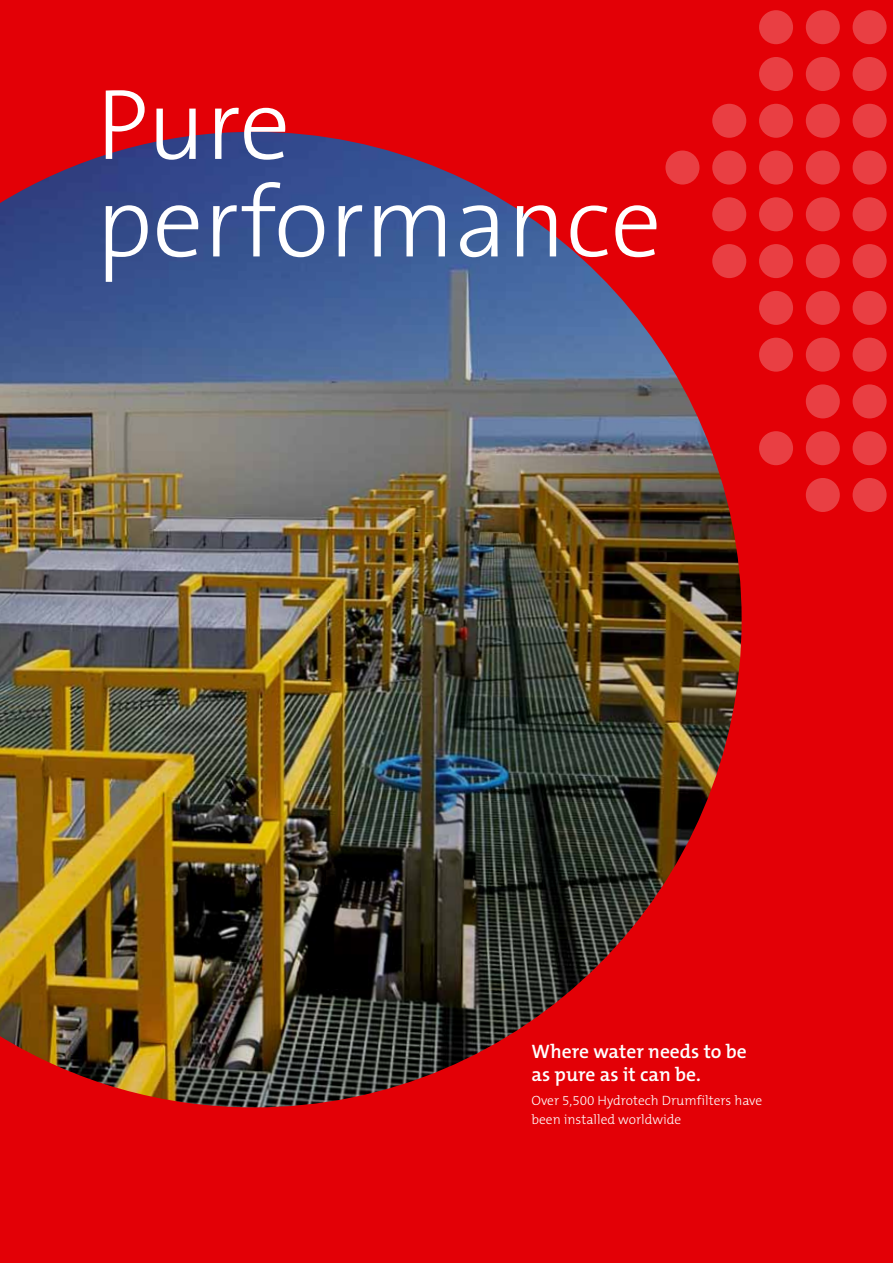
<style>
.page{position:relative;width:893px;height:1263px;background:#e30006}
.page>*{position:absolute;margin:0;border:0;box-sizing:border-box;transform-origin:0 0}
.t1{font:101.25px/97.5px "The Sans Veolia W3 Lig";color:#fff}
.t2{font:19.5px/22.5px "The Mix Veolia W6 Se Bld";color:#fff}
.t3{font:13.5px/19.5px "The Mix Veolia W3 Lig";color:#fff}
</style>
<div class="page">
<div style="left:712px;top:244px;width:34px;height:34px;background:#e93f43;border-radius:50%"></div>
<div style="left:712px;top:197px;width:34px;height:34px;background:#e93f43;border-radius:50%"></div>
<div style="left:712px;top:151px;width:34px;height:34px;background:#e93f43;border-radius:50%"></div>
<div style="left:712px;top:104px;width:34px;height:34px;background:#e93f43;border-radius:50%"></div>
<div style="left:759px;top:431px;width:34px;height:34px;background:#e93f43;border-radius:50%"></div>
<div style="left:759px;top:338px;width:34px;height:34px;background:#e93f43;border-radius:50%"></div>
<div style="left:759px;top:291px;width:34px;height:34px;background:#e93f43;border-radius:50%"></div>
<div style="left:759px;top:244px;width:34px;height:34px;background:#e93f43;border-radius:50%"></div>
<div style="left:759px;top:197px;width:34px;height:34px;background:#e93f43;border-radius:50%"></div>
<div style="left:759px;top:151px;width:34px;height:34px;background:#e93f43;border-radius:50%"></div>
<div style="left:759px;top:104px;width:34px;height:34px;background:#e93f43;border-radius:50%"></div>
<div style="left:759px;top:57px;width:34px;height:34px;background:#e93f43;border-radius:50%"></div>
<div style="left:759px;top:10px;width:34px;height:34px;background:#e93f43;border-radius:50%"></div>
<div style="left:806px;top:478px;width:34px;height:34px;background:#e93f43;border-radius:50%"></div>
<div style="left:806px;top:431px;width:34px;height:34px;background:#e93f43;border-radius:50%"></div>
<div style="left:806px;top:384px;width:34px;height:34px;background:#e93f43;border-radius:50%"></div>
<div style="left:806px;top:338px;width:34px;height:34px;background:#e93f43;border-radius:50%"></div>
<div style="left:806px;top:291px;width:34px;height:34px;background:#e93f43;border-radius:50%"></div>
<div style="left:806px;top:244px;width:34px;height:34px;background:#e93f43;border-radius:50%"></div>
<div style="left:806px;top:197px;width:34px;height:34px;background:#e93f43;border-radius:50%"></div>
<div style="left:806px;top:151px;width:34px;height:34px;background:#e93f43;border-radius:50%"></div>
<div style="left:806px;top:104px;width:34px;height:34px;background:#e93f43;border-radius:50%"></div>
<div style="left:806px;top:57px;width:34px;height:34px;background:#e93f43;border-radius:50%"></div>
<div style="left:806px;top:10px;width:34px;height:34px;background:#e93f43;border-radius:50%"></div>
<div style="left:853px;top:478px;width:34px;height:34px;background:#e93f43;border-radius:50%"></div>
<div style="left:853px;top:431px;width:34px;height:34px;background:#e93f43;border-radius:50%"></div>
<div style="left:853px;top:384px;width:34px;height:34px;background:#e93f43;border-radius:50%"></div>
<div style="left:853px;top:338px;width:34px;height:34px;background:#e93f43;border-radius:50%"></div>
<div style="left:853px;top:291px;width:34px;height:34px;background:#e93f43;border-radius:50%"></div>
<div style="left:853px;top:244px;width:34px;height:34px;background:#e93f43;border-radius:50%"></div>
<div style="left:853px;top:197px;width:34px;height:34px;background:#e93f43;border-radius:50%"></div>
<div style="left:853px;top:151px;width:34px;height:34px;background:#e93f43;border-radius:50%"></div>
<div style="left:853px;top:104px;width:34px;height:34px;background:#e93f43;border-radius:50%"></div>
<div style="left:853px;top:57px;width:34px;height:34px;background:#e93f43;border-radius:50%"></div>
<div style="left:853px;top:10px;width:34px;height:34px;background:#e93f43;border-radius:50%"></div>
<img style="left:0;top:132px;width:742px;height:975px">
<h1 class="t1" style="left:96px;top:76px;width:567px">Pure performance</h1>
<h2 class="t2" style="left:531px;top:1041px;width:217px">Where water needs to be as pure as it can be.</h2>
<p class="t3" style="left:531px;top:1090px;width:232px">Over 5,500 Hydrotech Drumfilters have been installed worldwide</p>
</div>
